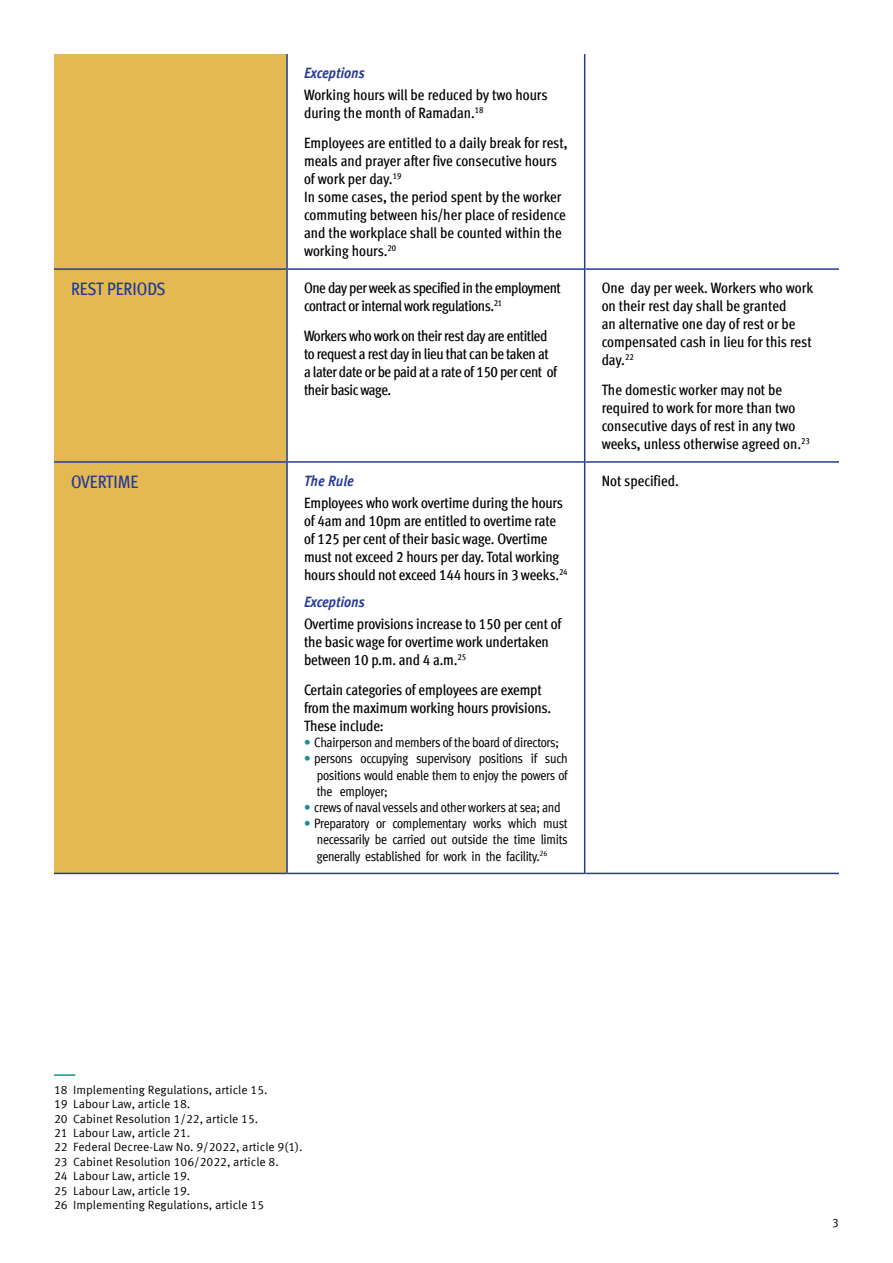
<style>
.page{position:relative;width:893px;height:1263px;background:#fff}
.page>*{position:absolute;margin:0;border:0;box-sizing:border-box;transform-origin:0 0}
.t1{font:500 condensed 18px "Meta Offc Pro";color:#263b97}
.t2{font:500 condensed 15px/18px "Meta Offc Pro";letter-spacing:-.01em;color:#000}
.t3{font:500 condensed 15px/18px "Meta Offc Pro";letter-spacing:-.03em;color:#000}
.t4{font:italic 700 condensed 15px "Meta Offc Pro";color:#263b97}
.t5{font:condensed 13.5px/16.2px "Meta Offc Pro";letter-spacing:-.02em;color:#000;text-align:justify}
.t6{font:12px/14.4px "Meta Offc Pro Norm";color:#000}
.s1{font-weight:700;font-stretch:normal;color:#158f9c}
</style>
<div class="page">
<div style="left:54px;top:54px;width:232px;height:819px;background:#e4b952"></div>
<hr style="left:286px;top:54px;width:2px;height:215px;background:#263b97">
<hr style="left:584px;top:54px;width:1px;height:215px;background:#263b97">
<hr style="left:54px;top:268px;width:232px;height:2px;background:#263b97">
<hr style="left:288px;top:268px;width:296px;height:2px;background:#263b97">
<hr style="left:286px;top:269px;width:2px;height:193px;background:#263b97">
<hr style="left:585px;top:268px;width:254px;height:2px;background:#263b97">
<hr style="left:584px;top:269px;width:1px;height:193px;background:#263b97">
<hr style="left:288px;top:461px;width:296px;height:2px;background:#263b97">
<hr style="left:585px;top:461px;width:254px;height:2px;background:#263b97">
<hr style="left:54px;top:461px;width:232px;height:2px;background:#263b97">
<hr style="left:286px;top:462px;width:2px;height:412px;background:#263b97">
<hr style="left:288px;top:873px;width:296px;height:1px;background:#263b97">
<hr style="left:585px;top:873px;width:254px;height:1px;background:#263b97">
<hr style="left:584px;top:462px;width:1px;height:412px;background:#263b97">
<hr style="left:54px;top:873px;width:232px;height:1px;background:#263b97">
<hr style="left:54px;top:1074px;width:21px;height:2px;background:#158f9c">
<p class="t4" style="left:304px;top:62px;width:62px">Exceptions</p>
<p class="t2" style="left:304px;top:85px;width:245px">Working hours will be reduced by two hours during the month of Ramadan.<sup>18</sup></p>
<p class="t2" style="left:304px;top:133px;width:265px">Employees are entitled to a daily break for rest, meals and prayer after five consecutive hours of work per day.<sup>19<br></sup>In some cases, the period spent by the worker commuting between his/her place of residence and the workplace shall be counted within the working hours.<sup>20</sup></p>
<p class="t1" style="left:71px;top:276px;width:96px">REST PERIODS</p>
<p class="t3" style="left:304px;top:278px;width:258px">One day per week as specified in the employment contract or internal work regulations.<sup>21</sup></p>
<p class="t3" style="left:304px;top:326px;width:255px">Workers who work on their rest day are entitled to request a rest day in lieu that can be taken at a later date or be paid at a rate of 150 per cent of their basic wage.</p>
<p class="t1" style="left:71px;top:468px;width:69px">OVERTIME</p>
<p class="t4" style="left:304px;top:469px;width:51px">The Rule</p>
<p class="t2" style="left:304px;top:493px;width:265px">Employees who work overtime during the hours of 4am and 10pm are entitled to overtime rate of 125 per cent of their basic wage. Overtime must not exceed 2 hours per day. Total working hours should not exceed 144 hours in 3 weeks.<sup>24</sup></p>
<p class="t4" style="left:304px;top:590px;width:62px">Exceptions</p>
<p class="t2" style="left:304px;top:614px;width:259px">Overtime provisions increase to 150 per cent of the basic wage for overtime work undertaken between 10 p.m. and 4 a.m.<sup>25</sup></p>
<p class="t2" style="left:304px;top:680px;width:249px">Certain categories of employees are exempt from the maximum working hours provisions.<br>These include:</p>
<p class="t5" style="left:304px;top:733px;width:257px"><span class="s1">•</span> Chairperson and members of the board of directors;</p>
<p class="t5" style="left:317px;top:750px;width:252px;text-indent:-13px"><span class="s1">•</span> persons occupying supervisory positions if such positions would enable them to enjoy the powers of the employer;</p>
<p class="t5" style="left:304px;top:798px;width:258px"><span class="s1">•</span> crews of naval vessels and other workers at sea; and</p>
<p class="t5" style="left:317px;top:814px;width:252px;text-indent:-13px"><span class="s1">•</span> Preparatory or complementary works which must necessarily be carried out outside the time limits generally established for work in the facility.<sup>26</sup></p>
<p class="t2" style="left:602px;top:278px;width:213px">One day per week. Workers who work on their rest day shall be granted<br>an alternative one day of rest or be compensated cash in lieu for this rest day.<sup>22</sup></p>
<p class="t2" style="left:602px;top:380px;width:210px">The domestic worker may not be required to work for more than two consecutive days of rest in any two weeks, unless otherwise agreed on.<sup>23</sup></p>
<p class="t2" style="left:602px;top:471px;width:79px">Not specified.</p>
<p class="t6" style="left:54px;top:1082px;width:250px">18 Implementing Regulations, article 15.<br>19 Labour Law, article 18.<br>20 Cabinet Resolution 1/22, article 15.<br>21 Labour Law, article 21.<br>22 Federal Decree-Law No. 9/2022, article 9(1).<br>23 Cabinet Resolution 106/2022, article 8.<br>24 Labour Law, article 19.<br>25 Labour Law, article 19.<br>26 Implementing Regulations, article 15</p>
<p class="t6" style="left:832px;top:1215px;width:8px">3</p>
</div>
